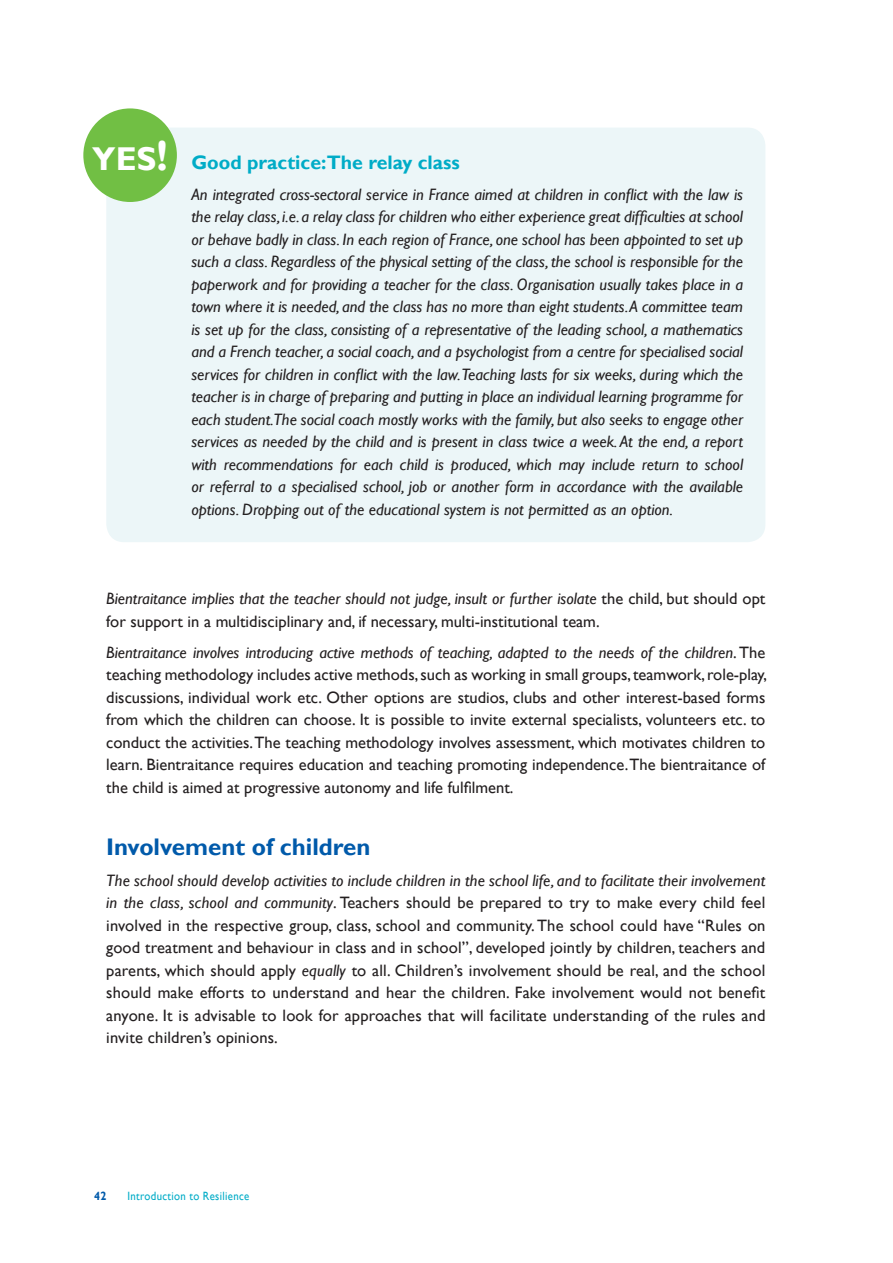
<style>
.page{position:relative;width:893px;height:1263px;background:#fff}
.page>*{position:absolute;margin:0;border:0;box-sizing:border-box;transform-origin:0 0}
.t1{font:700 33px "Gill Sans";color:#fff}
.t2{font:700 24px "Gill Sans";color:#015aaa}
.t3{font:700 19.5px "Gill Sans";color:#00acc7}
.t4{font:16.5px/22.5px "Gill Sans";color:#231f20;text-align:justify}
.t5{font:italic 16.5px/22.5px "Gill Sans";color:#231f20;text-align:justify}
.t6{font:12px "Gill Sans";letter-spacing:.03em;color:#00acc7;scale:.9 1}
.t7{font:700 12px "Gill Sans";color:#015aaa;scale:.9 1}
.s1{font-size:42px}
.s2{font-style:italic}
</style>
<div class="page">
<div style="left:106px;top:128px;width:659px;height:414px;background:#ecf6f8;border-radius:18px"></div>
<div style="left:83px;top:108px;width:94px;height:94px;background:#71bf44;border-radius:50%"></div>
<h1 class="t1" style="left:92px;top:139px;width:77px">YES<span class="s1">!</span></h1>
<p class="t3" style="left:191px;top:150px;width:270px">Good practice:The relay class</p>
<p class="t5" style="left:191px;top:183px;width:553px">An integrated cross-sectoral service in France aimed at children in conflict with the law is the relay class, i.e. a relay class for children who either experience great difficulties at school or behave badly in class. In each region of France, one school has been appointed to set up such a class. Regardless of the physical setting of the class, the school is responsible for the paperwork and for providing a teacher for the class. Organisation usually takes place in a town where it is needed, and the class has no more than eight students. A committee team is set up for the class, consisting of a representative of the leading school, a mathematics and a French teacher, a social coach, and a psychologist from a centre for specialised social services for children in conflict with the law.Teaching lasts for six weeks, during which the teacher is in charge of preparing and putting in place an individual learning programme for each student.The social coach mostly works with the family, but also seeks to engage other services as needed by the child and is present in class twice a week. At the end, a report with recommendations for each child is produced, which may include return to school or referral to a specialised school, job or another form in accordance with the available options. Dropping out of the educational system is not permitted as an option.</p>
<p class="t4" style="left:106px;top:588px;width:661px"><span class="s2">Bientraitance implies that the teacher should not judge, insult or further isolate</span> the child, but should opt for support in a multidisciplinary and, if necessary, multi-institutional team.</p>
<p class="t4" style="left:106px;top:641px;width:662px"><span class="s2">Bientraitance involves introducing active methods of teaching, adapted to the needs of the children</span>. The teaching methodology includes active methods, such as working in small groups, teamwork, role-play, discussions, individual work etc. Other options are studios, clubs and other interest-based forms from which the children can choose. It is possible to invite external specialists, volunteers etc. to conduct the activities. The teaching methodology involves assessment, which motivates children to learn. Bientraitance requires education and teaching promoting independence. The bientraitance of the child is aimed at progressive autonomy and life fulfilment.</p>
<h2 class="t2" style="left:106px;top:832px;width:266px">Involvement of children</h2>
<p class="t4" style="left:106px;top:869px;width:661px"><span class="s2">The school should develop activities to include children in the school life, and to facilitate their involvement in the class, school and community</span>. Teachers should be prepared to try to make every child feel involved in the respective group, class, school and community. The school could have “Rules on good treatment and behaviour in class and in school”, developed jointly by children, teachers and parents, which should apply <span class="s2">equally</span> to all. Children’s involvement should be real, and the school should make efforts to understand and hear the children. Fake involvement would not benefit anyone. It is advisable to look for approaches that will facilitate understanding of the rules and invite children’s opinions.</p>
<p class="t7" style="left:94px;top:1188px;width:15px">42</p>
<p class="t6" style="left:128px;top:1188px;width:137px">Introduction to Resilience</p>
</div>
